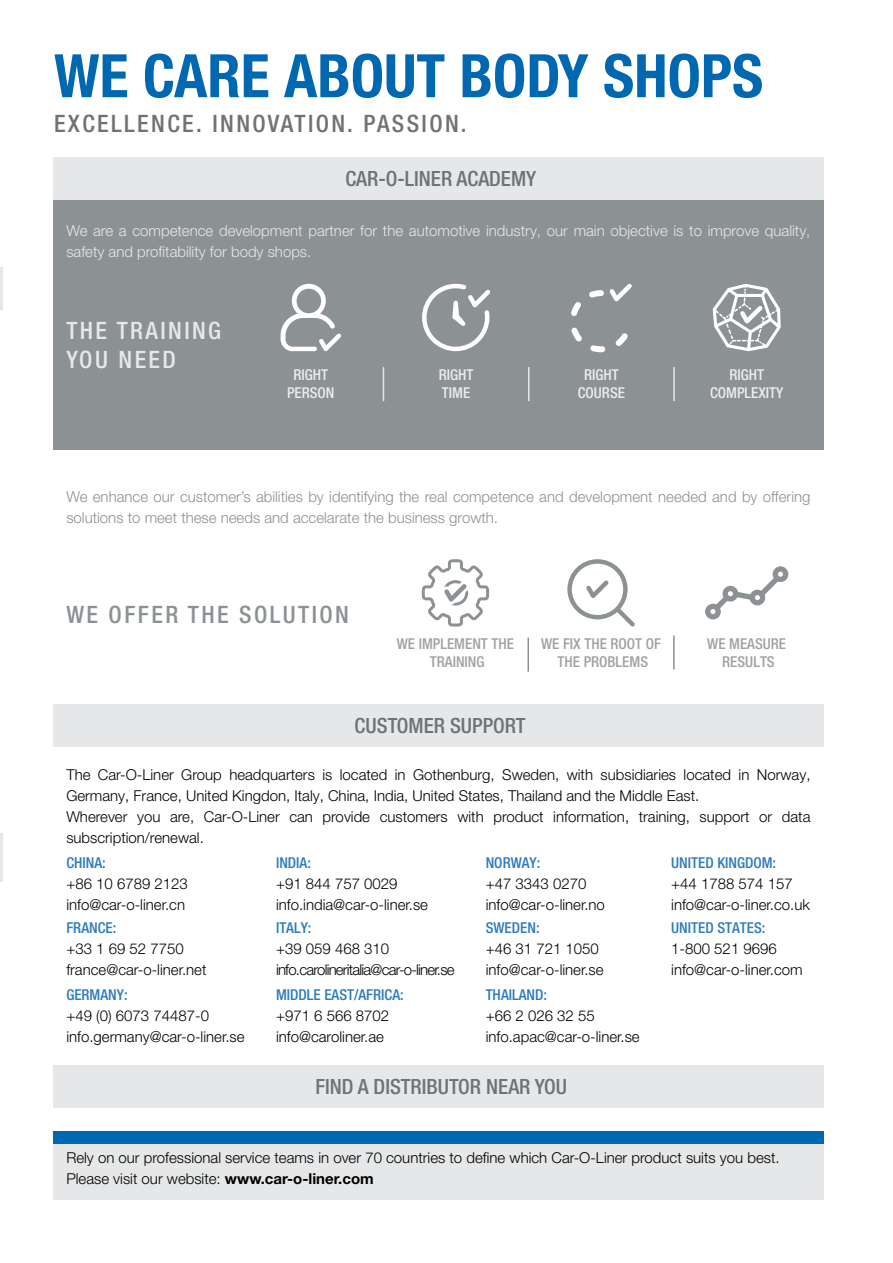
<style>
.page{position:relative;width:893px;height:1263px;background:#fff}
.page>*{position:absolute;margin:0;border:0;box-sizing:border-box;transform-origin:0 0}
.t1{font:700 condensed 60px "Helvetica Neue LT Pro";color:#0067b1}
.t2{font:500 condensed 24px "Helvetica Neue LT Pro";letter-spacing:.1em;color:#717275}
.t3{font:500 condensed 24px "Helvetica Neue LT Pro";letter-spacing:.1em;color:#e6e7e8}
.t4{font:500 condensed 24px "Helvetica Neue LT Pro";letter-spacing:.1em;color:#8c9194}
.t5{font:500 condensed 21px "Helvetica Neue LT Pro";color:#717275}
.t6{font:300 15px/21px "Helvetica Neue LT Pro";color:#000}
.t7{font:300 15px/21px "Helvetica Neue LT Pro";color:#8c9194}
.t8{font:300 15px/21px "Helvetica Neue LT Pro";color:#e6e7e8}
.t9{font:500 condensed 15px "Helvetica Neue LT Pro";color:#2e7bbd}
.t10{font:500 condensed 15px "Helvetica Neue LT Pro";color:#9fa2a5}
.t11{font:500 condensed 15px "Helvetica Neue LT Pro";color:#ebebec}
.t12{font:300 15px "Helvetica Neue LT Pro";letter-spacing:-.05em;color:#000}
.s1{font-weight:700}
</style>
<div class="page">
<hr style="left:0;top:267px;width:2px;height:42px;background:#e6e7e8">
<hr style="left:0;top:833px;width:2px;height:49px;background:#e6e7e8">
<div style="left:53px;top:200px;width:771px;height:250px;background:#8c9194"></div>
<div style="left:53px;top:704px;width:771px;height:43px;background:#e6e7e8"></div>
<div style="left:53px;top:157px;width:771px;height:43px;background:#e6e7e8"></div>
<div style="left:53px;top:1065px;width:771px;height:43px;background:#e6e7e8"></div>
<hr style="left:383px;top:367px;width:1px;height:34px;background:#e6e7e8">
<hr style="left:528px;top:367px;width:1px;height:34px;background:#e6e7e8">
<hr style="left:527px;top:638px;width:2px;height:34px;background:#8c9194">
<hr style="left:673px;top:367px;width:2px;height:34px;background:#e6e7e8">
<hr style="left:673px;top:635px;width:2px;height:34px;background:#8c9194">
<div style="left:53px;top:1140px;width:771px;height:59px;background:#e6e7e8"></div>
<div style="left:53px;top:1131px;width:771px;height:12px;background:#0067b1"></div>
<svg style="left:281px;top:284px;width:60px;height:67px"></svg>
<svg style="left:422px;top:284px;width:68px;height:67px"></svg>
<svg style="left:571px;top:302px;width:10px;height:14px"></svg>
<svg style="left:615px;top:333px;width:13px;height:13px"></svg>
<svg style="left:571px;top:327px;width:11px;height:14px"></svg>
<svg style="left:590px;top:345px;width:15px;height:7px"></svg>
<svg style="left:589px;top:284px;width:43px;height:18px"></svg>
<svg style="left:713px;top:284px;width:68px;height:67px"></svg>
<svg style="left:705px;top:566px;width:83px;height:53px"></svg>
<svg style="left:567px;top:559px;width:68px;height:67px"></svg>
<svg style="left:422px;top:559px;width:67px;height:67px"></svg>
<p class="t1" style="left:54px;top:40px;width:711px">WE CARE ABOUT BODY SHOPS</p>
<p class="t2" style="left:54px;top:109px;width:414px">EXCELLENCE. INNOVATION. PASSION.</p>
<p class="t5" style="left:345px;top:166px;width:192px">CAR-O-LINER ACADEMY</p>
<p class="t8" style="left:66px;top:220px;width:746px">We are a competence development partner for the automotive industry, our main objective is to improve quality, safety and profitability for body shops.</p>
<p class="t3" style="left:66px;top:316px;width:156px">THE TRAINING</p>
<p class="t3" style="left:66px;top:345px;width:111px">YOU NEED</p>
<p class="t11" style="left:293px;top:365px;width:36px">RIGHT</p>
<p class="t11" style="left:287px;top:383px;width:49px">PERSON</p>
<p class="t11" style="left:439px;top:365px;width:36px">RIGHT</p>
<p class="t11" style="left:442px;top:383px;width:30px">TIME</p>
<p class="t11" style="left:584px;top:365px;width:36px">RIGHT</p>
<p class="t11" style="left:578px;top:383px;width:49px">COURSE</p>
<p class="t11" style="left:729px;top:365px;width:36px">RIGHT</p>
<p class="t11" style="left:710px;top:383px;width:75px">COMPLEXITY</p>
<p class="t7" style="left:66px;top:486px;width:746px">We enhance our customer’s abilities by identifying the real competence and development needed and by offering solutions to meet these needs and accelarate the business growth.</p>
<p class="t4" style="left:66px;top:600px;width:284px">WE OFFER THE SOLUTION</p>
<p class="t10" style="left:397px;top:635px;width:119px">WE IMPLEMENT THE</p>
<p class="t10" style="left:430px;top:653px;width:56px">TRAINING</p>
<p class="t10" style="left:541px;top:635px;width:121px">WE FIX THE ROOT OF</p>
<p class="t10" style="left:558px;top:653px;width:92px">THE PROBLEMS</p>
<p class="t5" style="left:355px;top:713px;width:172px">CUSTOMER SUPPORT</p>
<p class="t10" style="left:707px;top:635px;width:80px">WE MEASURE</p>
<p class="t10" style="left:722px;top:653px;width:54px">RESULTS</p>
<p class="t6" style="left:66px;top:763px;width:746px">The Car-O-Liner Group headquarters is located in Gothenburg, Sweden, with subsidiaries located in Norway,<br>Germany, France, United Kingdon, Italy, China, India, United States, Thailand and the Middle East.</p>
<p class="t6" style="left:66px;top:805px;width:746px">Wherever you are, Car-O-Liner can provide customers with product information, training, support or data subscription/renewal.</p>
<p class="t9" style="left:66px;top:854px;width:41px">CHINA:</p>
<p class="t6" style="left:66px;top:873px;width:123px">+86 10 6789 2123</p>
<p class="t6" style="left:66px;top:894px;width:120px">info@car-o-liner.cn</p>
<p class="t9" style="left:66px;top:918px;width:51px">FRANCE:</p>
<p class="t6" style="left:66px;top:938px;width:119px">+33 1 69 52 7750</p>
<p class="t6" style="left:66px;top:959px;width:142px">france@car-o-liner.net</p>
<p class="t9" style="left:66px;top:985px;width:63px">GERMANY:</p>
<p class="t6" style="left:66px;top:1004px;width:144px">+49 (0) 6073 74487-0</p>
<p class="t6" style="left:66px;top:1025px;width:180px">info.germany@car-o-liner.se</p>
<p class="t9" style="left:276px;top:854px;width:36px">INDIA:</p>
<p class="t6" style="left:276px;top:873px;width:123px">+91 844 757 0029</p>
<p class="t6" style="left:276px;top:894px;width:154px">info.india@car-o-liner.se</p>
<p class="t9" style="left:276px;top:918px;width:37px">ITALY:</p>
<p class="t6" style="left:276px;top:938px;width:115px">+39 059 468 310</p>
<p class="t12" style="left:276px;top:960px;width:180px">info.carolineritalia@car-o-liner.se</p>
<p class="t9" style="left:276px;top:985px;width:129px">MIDDLE EAST/AFRICA:</p>
<p class="t6" style="left:276px;top:1004px;width:115px">+971 6 566 8702</p>
<p class="t6" style="left:276px;top:1025px;width:109px">info@caroliner.ae</p>
<p class="t9" style="left:486px;top:854px;width:56px">NORWAY:</p>
<p class="t6" style="left:486px;top:873px;width:102px">+47 3343 0270</p>
<p class="t6" style="left:486px;top:894px;width:121px">info@car-o-liner.no</p>
<p class="t9" style="left:486px;top:918px;width:55px">SWEDEN:</p>
<p class="t6" style="left:486px;top:938px;width:115px">+46 31 721 1050</p>
<p class="t6" style="left:486px;top:959px;width:119px">info@car-o-liner.se</p>
<p class="t9" style="left:486px;top:985px;width:63px">THAILAND:</p>
<p class="t6" style="left:486px;top:1004px;width:111px">+66 2 026 32 55</p>
<p class="t6" style="left:486px;top:1025px;width:156px">info.apac@car-o-liner.se</p>
<p class="t5" style="left:315px;top:1074px;width:253px">FIND A DISTRIBUTOR NEAR YOU</p>
<p class="t9" style="left:671px;top:854px;width:106px">UNITED KINGDOM:</p>
<p class="t6" style="left:671px;top:873px;width:123px">+44 1788 574 157</p>
<p class="t6" style="left:671px;top:894px;width:140px">info@car-o-liner.co.uk</p>
<p class="t9" style="left:671px;top:918px;width:96px">UNITED STATES:</p>
<p class="t6" style="left:671px;top:938px;width:107px">1-800 521 9696</p>
<p class="t6" style="left:671px;top:959px;width:133px">info@car-o-liner.com</p>
<p class="t6" style="left:66px;top:1146px;width:715px">Rely on our professional service teams in over 70 countries to define which Car-O-Liner product suits you best.</p>
<p class="t6" style="left:66px;top:1167px;width:309px">Please visit our website: <span class="s1">www.car-o-liner.com</span></p>
</div>
